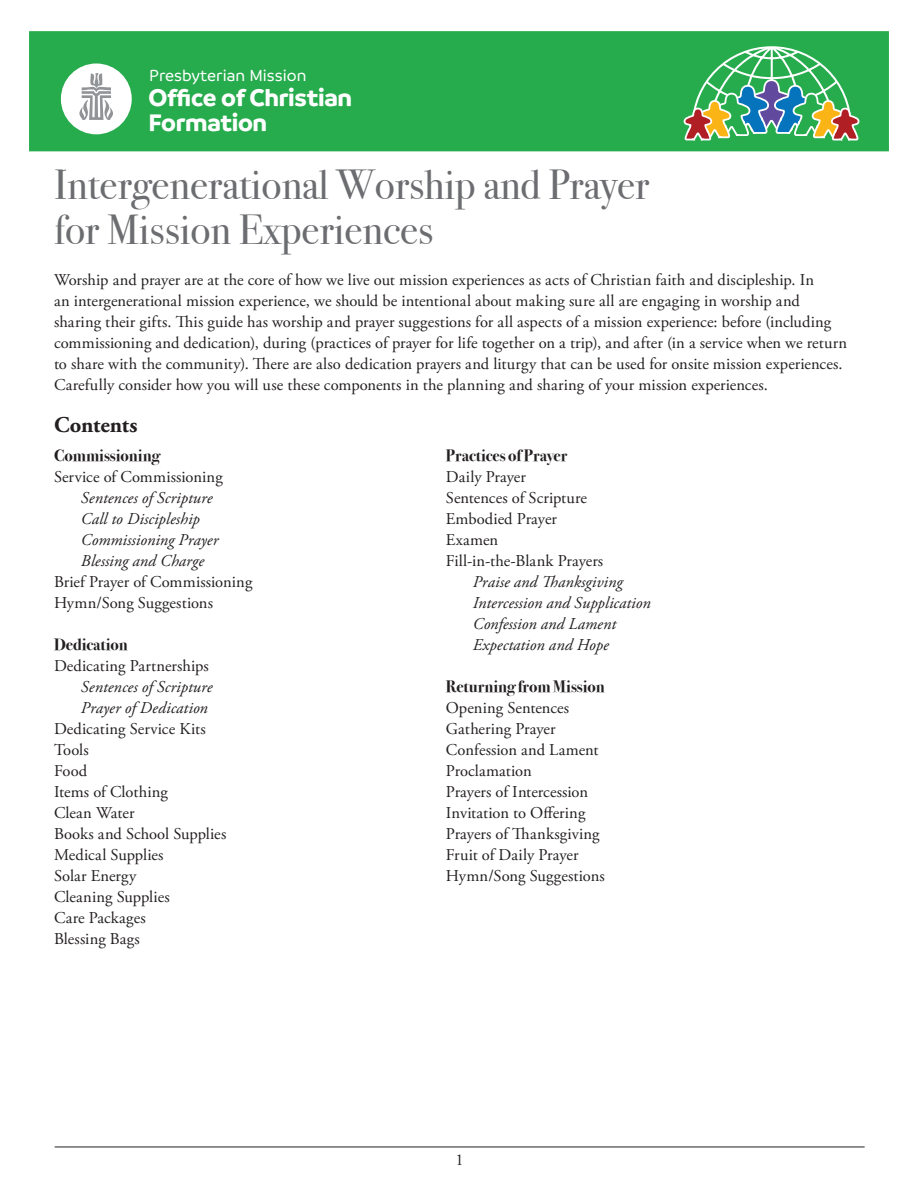
<style>
.page{position:relative;width:918px;height:1188px;background:#fff}
.page>*{position:absolute;margin:0;border:0;box-sizing:border-box;transform-origin:0 0}
.t1{font:42px/45px "Bodoni Svty Two OSITCTT";color:#6c6d70}
.t2{font:700 25.8px/25.5px "Branding";letter-spacing:-.01em;color:#fff}
.Big_head{font:700 22.5px "Adobe Garamond Pro";color:#231f20}
.t3{font:500 17.25px "Branding";color:#fff}
.body{font:16.5px/21px "Adobe Garamond Pro";letter-spacing:.005em;color:#231f20}
.body-2{font:italic 16.5px "Adobe Garamond Pro";letter-spacing:.005em;color:#231f20}
.Body_head{font:700 16.5px "Bodoni Svty Two OSITCTT";color:#231f20}
</style>
<div class="page">
<div style="left:27px;top:29px;width:864px;height:124px;background:#27ac4d;border:2px solid #fff"></div>
<svg style="left:683px;top:46px;width:177px;height:107px"></svg>
<div style="left:61px;top:64px;width:71px;height:70px;background:#fff;border-radius:50%"></div>
<svg style="left:79px;top:73px;width:34px;height:47px"></svg>
<hr style="left:55px;top:1147px;width:810px;height:1px;background:#231f20">
<p class="t3" style="left:149px;top:66px;width:159px">Presbyterian Mission</p>
<h2 class="t2" style="left:148px;top:85px;width:205px">Office of Christian<br>Formation</h2>
<p class="t1" style="left:54px;top:162px;width:597px">Intergenerational Worship and Prayer for Mission Experiences</p>
<p class="body" style="left:54px;top:270px;width:795px">Worship and prayer are at the core of how we live out mission experiences as acts of Christian faith and discipleship. In<br>an intergenerational mission experience, we should be intentional about making sure all are engaging in worship and sharing their gifts. This guide has worship and prayer suggestions for all aspects of a mission experience: before (including commissioning and dedication), during (practices of prayer for life together on a trip), and after (in a service when we return to share with the community). There are also dedication prayers and liturgy that can be used for onsite mission experiences.<br>Carefully consider how you will use these components in the planning and sharing of your mission experiences.</p>
<p class="Big_head" style="left:54px;top:412px;width:85px">Contents</p>
<p class="Body_head" style="left:54px;top:445px;width:107px">Commissioning</p>
<p class="body" style="left:54px;top:467px;width:170px">Service of Commissioning</p>
<p class="body-2" style="left:81px;top:488px;width:133px">Sentences of Scripture</p>
<p class="body-2" style="left:81px;top:509px;width:120px">Call to Discipleship</p>
<p class="body-2" style="left:81px;top:530px;width:139px">Commissioning Prayer</p>
<p class="body-2" style="left:81px;top:551px;width:125px">Blessing and Charge</p>
<p class="body" style="left:54px;top:572px;width:200px">Brief Prayer of Commissioning</p>
<p class="body" style="left:54px;top:593px;width:161px">Hymn/Song Suggestions</p>
<p class="Body_head" style="left:54px;top:634px;width:75px">Dedication</p>
<p class="body" style="left:54px;top:656px;width:156px">Dedicating Partnerships</p>
<p class="body-2" style="left:81px;top:677px;width:133px">Sentences of Scripture</p>
<p class="body-2" style="left:81px;top:698px;width:128px">Prayer of Dedication</p>
<p class="body" style="left:54px;top:719px;width:153px">Dedicating Service Kits</p>
<p class="body" style="left:54px;top:740px;width:36px">Tools</p>
<p class="body" style="left:54px;top:761px;width:35px">Food</p>
<p class="body" style="left:54px;top:782px;width:116px">Items of Clothing</p>
<p class="body" style="left:54px;top:803px;width:82px">Clean Water</p>
<p class="body" style="left:54px;top:824px;width:174px">Books and School Supplies</p>
<p class="body" style="left:54px;top:845px;width:111px">Medical Supplies</p>
<p class="body" style="left:54px;top:866px;width:84px">Solar Energy</p>
<p class="body" style="left:54px;top:887px;width:117px">Cleaning Supplies</p>
<p class="body" style="left:54px;top:908px;width:93px">Care Packages</p>
<p class="body" style="left:54px;top:929px;width:87px">Blessing Bags</p>
<p class="Body_head" style="left:446px;top:445px;width:123px">Practices of Prayer</p>
<p class="body" style="left:446px;top:467px;width:81px">Daily Prayer</p>
<p class="body" style="left:446px;top:488px;width:143px">Sentences of Scripture</p>
<p class="body" style="left:446px;top:509px;width:113px">Embodied Prayer</p>
<p class="body" style="left:446px;top:530px;width:54px">Examen</p>
<p class="body" style="left:446px;top:551px;width:159px">Fill-in-the-Blank Prayers</p>
<p class="body-2" style="left:473px;top:572px;width:151px">Praise and Thanksgiving</p>
<p class="body-2" style="left:473px;top:593px;width:179px">Intercession and Supplication</p>
<p class="body-2" style="left:473px;top:614px;width:145px">Confession and Lament</p>
<p class="body-2" style="left:473px;top:635px;width:137px">Expectation and Hope</p>
<p class="Body_head" style="left:446px;top:676px;width:161px">Returning from Mission</p>
<p class="body" style="left:446px;top:698px;width:125px">Opening Sentences</p>
<p class="body" style="left:446px;top:719px;width:111px">Gathering Prayer</p>
<p class="body" style="left:446px;top:740px;width:154px">Confession and Lament</p>
<p class="body" style="left:446px;top:761px;width:87px">Proclamation</p>
<p class="body" style="left:446px;top:782px;width:144px">Prayers of Intercession</p>
<p class="body" style="left:446px;top:803px;width:141px">Invitation to Offering</p>
<p class="body" style="left:446px;top:824px;width:155px">Prayers of Thanksgiving</p>
<p class="body" style="left:446px;top:845px;width:134px">Fruit of Daily Prayer</p>
<p class="body" style="left:446px;top:866px;width:161px">Hymn/Song Suggestions</p>
<p class="body" style="left:456px;top:1150px;width:10px">1</p>
</div>
